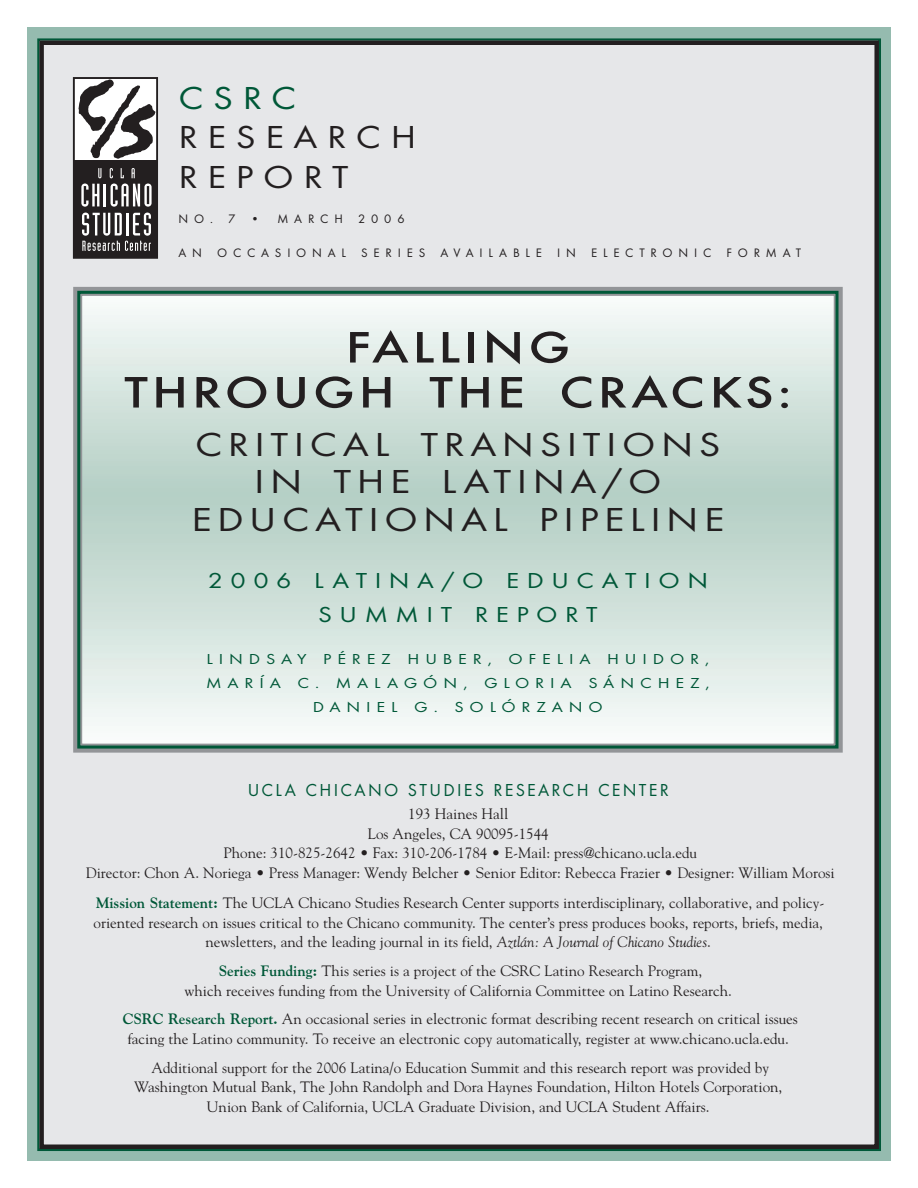
<style>
.page{position:relative;width:918px;height:1188px;background:#fff}
.page>*{position:absolute;margin:0;border:0;box-sizing:border-box;transform-origin:0 0}
._00head{font:500 45.75px/45px "Futura T";letter-spacing:.07em;color:#231f20;text-align:center;scale:1.22 1}
._00head-2{font:34.5px/37.5px "Futura T";letter-spacing:.13em;color:#231f20;text-align:center;scale:1.22 1}
.t1{font:33px/39.8px "Futura T";color:#231f20;scale:1.17 1}
._02sub1{font:22.5px/34.5px "Futura T";letter-spacing:.28em;color:#005838;text-align:center;scale:1.2 1}
._02sub1-2{font:18px "Futura T";letter-spacing:.125em;color:#005838}
._01body{font:15px/19.6px "Goudy";color:#231f20;text-align:center}
._02sub1-3{font:15px/24px "Futura T";letter-spacing:.325em;color:#005838;text-align:center;scale:1.2 1}
.t2{font:12.75px "Futura T";letter-spacing:.455em;color:#231f20}
.s1{color:#005838}
.s2{font-weight:700;color:#005838}
.s3{font-style:italic}
</style>
<div class="page">
<div style="left:33px;top:33px;width:852px;height:1122px;background:#e6e7e9"></div>
<div style="left:27px;top:27px;width:864px;height:1134px;border:12px solid #95bbaf"></div>
<div style="left:39px;top:40px;width:840px;height:1109px;border:4px solid #231f20"></div>
<svg style="left:83px;top:297px;width:750px;height:446px"></svg>
<div style="left:73px;top:287px;width:770px;height:466px;border:9px solid #939598"></div>
<div style="left:77px;top:291px;width:762px;height:458px;border:3px solid #005838"></div>
<div style="left:73px;top:77px;width:85px;height:182px;border:2px solid #231f20"></div>
<svg style="left:74px;top:79px;width:83px;height:179px;background:#7a7778"></svg>
<p class="t1" style="left:178px;top:77px;width:102px"><span class="s1">CSR C<br></span>RESEAR</p>
<p class="t1" style="left:356px;top:117px;width:48px">C H</p>
<p class="t1" style="left:178px;top:157px;width:97px">RE PORT</p>
<p class="t2" style="left:178px;top:211px;width:14px">NO</p>
<p class="t2" style="left:210px;top:211px;width:68px">.7• M</p>
<p class="t2" style="left:294px;top:211px;width:112px">ARC H 2006</p>
<p class="t2" style="left:178px;top:245px;width:52px">AN OCC</p>
<p class="t2" style="left:261px;top:245px;width:449px">ASIONAL SERIES AVAILABLE IN E LEC TRONIC</p>
<p class="t2" style="left:726px;top:245px;width:76px">F ORMAT</p>
<p class="_00head" style="left:124px;top:324px;width:549px">FALLING<br>THROUGH THE CRACKS:</p>
<p class="_00head-2" style="left:191px;top:425px;width:438px">CRITICAL TRANSITIONS<br>IN THE L ATINA/O<br>EDUCATIONAL PIPELINE</p>
<p class="_02sub1" style="left:208px;top:563px;width:418px">2006 L ATINA/O E DUC ATION<br>SUMMIT R EPORT</p>
<p class="_02sub1-3" style="left:206px;top:647px;width:421px">LINDSAY PÉREZ H UBER, OFELIA H UIDOR,<br>M ARÍA C. M ALAGÓN, GLORIA SÁNC HEZ,<br>DANIEL G. SOLÓRZANO</p>
<p class="_02sub1-2" style="left:248px;top:780px;width:423px">UCLA CHICANO STUDIES RESEARCH CENTER</p>
<p class="_01body" style="left:408px;top:804px;width:101px">193 Haines Hall</p>
<p class="_01body" style="left:368px;top:823px;width:183px">Los Angeles, CA 90095-1544</p>
<p class="_01body" style="left:224px;top:843px;width:475px">Phone: 310-825-2642 • Fax: 310-206-1784 • E-Mail: press@chicano.ucla.edu</p>
<p class="_01body" style="left:86px;top:863px;width:750px">Director: Chon A. Noriega • Press Manager: Wendy Belcher • Senior Editor: Rebecca Frazier • Designer: William Morosi</p>
<p class="_01body" style="left:94px;top:893px;width:732px"><span class="s2">Mission Statement:</span> The UCLA Chicano Studies Research Center supports interdisciplinary, collaborative, and policy&shy;oriented research on issues critical to the Chicano community. The center’s press produces books, reports, briefs, media, newsletters, and the leading journal in its field, <span class="s3">Aztlán: A Journal of Chicano Studies</span>.</p>
<p class="_01body" style="left:185px;top:961px;width:549px"><span class="s2">Series Funding:</span> This series is a project of the CSRC Latino Research Program,<br>which receives funding from the University of California Committee on Latino Research.</p>
<p class="_01body" style="left:123px;top:1009px;width:677px"><span class="s2">CSRC Research Report.</span> An occasional series in electronic format describing recent research on critical issues facing the Latino community. To receive an electronic copy automatically, register at www.chicano.ucla.edu.</p>
<p class="_01body" style="left:134px;top:1057px;width:650px">Additional support for the 2006 Latina/o Education Summit and this research report was provided by<br>Washington Mutual Bank, The John Randolph and Dora Haynes Foundation, Hilton Hotels Corporation,<br>Union Bank of California, UCLA Graduate Division, and UCLA Student Affairs.</p>
</div>
